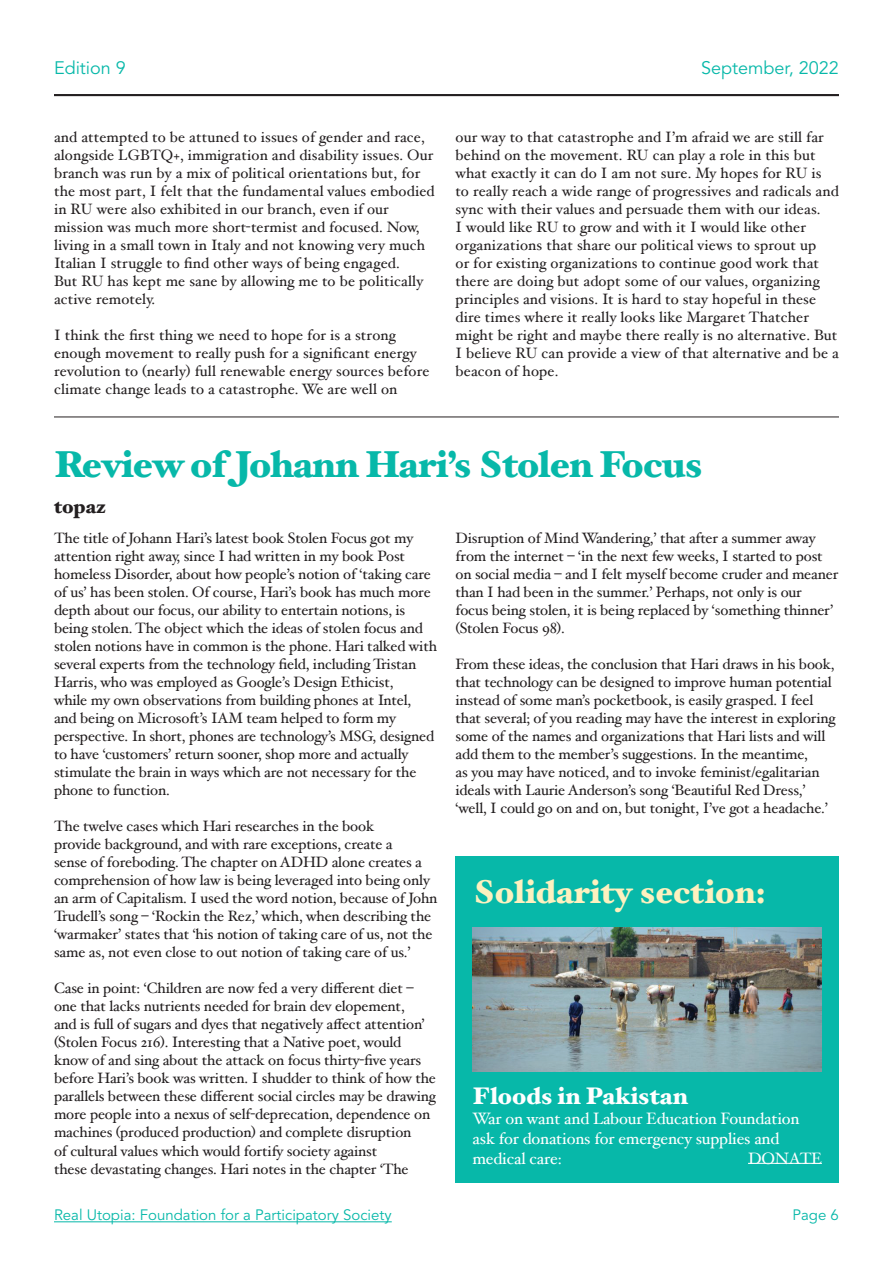
<style>
.page{position:relative;width:893px;height:1263px;background:#fff}
.page>*{position:absolute;margin:0;border:0;box-sizing:border-box;transform-origin:0 0}
.t1{font:900 37.5px "Hoefler Text";letter-spacing:-.02em;color:#07b8a9}
.t2{font:900 33px "Hoefler Text";color:#fdf1bf}
.t3{font:900 24px "Hoefler Text";color:#fff}
.t4{font:900 19.5px "Hoefler Text";color:#231f20}
.t5{font:18px "Avenir LT Std";color:#07b8a9}
.t6{font:16.5px/19.8px "Hoefler Text";letter-spacing:-.01em;color:#fff}
.t7{font:15px/18px "Hoefler Text";letter-spacing:-.01em;color:#231f20}
.t8{font:15px/18px "Hoefler Text";letter-spacing:.01em;color:#231f20}
.t9{font:15px "Avenir LT Std";color:#07b8a9}
</style>
<div class="page">
<hr style="left:54px;top:1221px;width:338px;height:1px;background:#07b8a9">
<hr style="left:54px;top:94px;width:785px;height:2px;background:#231f20">
<hr style="left:54px;top:417px;width:785px;height:1px;background:#231f20">
<div style="left:455px;top:856px;width:384px;height:326px;background:#07b8a9"></div>
<hr style="left:748px;top:1163px;width:74px;height:1px;background:#fff">
<img style="left:473px;top:927px;width:349px;height:144px">
<p class="t5" style="left:54px;top:57px;width:73px">Edition 9</p>
<p class="t5" style="left:701px;top:57px;width:139px">September, 2022</p>
<p class="t8" style="left:54px;top:127px;width:382px">and attempted to be attuned to issues of gender and race, alongside LGBTQ+, immigration and disability issues. Our branch was run by a mix of political orientations but, for the most part, I felt that the fundamental values embodied in RU were also exhibited in our branch, even if our mission was much more short-termist and focused. Now, living in a small town in Italy and not knowing very much Italian I struggle to find other ways of being engaged.<br>But RU has kept me sane by allowing me to be politically active remotely.</p>
<p class="t8" style="left:54px;top:325px;width:377px">I think the first thing we need to hope for is a strong enough movement to really push for a significant energy revolution to (nearly) full renewable energy sources before climate change leads to a catastrophe. We are well on</p>
<p class="t8" style="left:455px;top:127px;width:385px">our way to that catastrophe and I’m afraid we are still far behind on the movement. RU can play a role in this but what exactly it can do I am not sure. My hopes for RU is<br>to really reach a wide range of progressives and radicals and sync with their values and persuade them with our ideas.<br>I would like RU to grow and with it I would like other organizations that share our political views to sprout up<br>or for existing organizations to continue good work that there are doing but adopt some of our values, organizing principles and visions. It is hard to stay hopeful in these dire times where it really looks like Margaret Thatcher might be right and maybe there really is no alternative. But I believe RU can provide a view of that alternative and be a beacon of hope.</p>
<h1 class="t1" style="left:54px;top:442px;width:650px">Review of Johann Hari’s Stolen Focus</h1>
<h3 class="t4" style="left:54px;top:495px;width:53px">topaz</h3>
<p class="t7" style="left:54px;top:529px;width:385px">The title of Johann Hari’s latest book Stolen Focus got my attention right away, since I had written in my book Post homeless Disorder, about how people’s notion of ‘taking care of us’ has been stolen. Of course, Hari’s book has much more depth about our focus, our ability to entertain notions, is being stolen. The object which the ideas of stolen focus and stolen notions have in common is the phone. Hari talked with several experts from the technology field, including Tristan Harris, who was employed as Google’s Design Ethicist,<br>while my own observations from building phones at Intel, and being on Microsoft’s IAM team helped to form my perspective. In short, phones are technology’s MSG, designed to have ‘customers’ return sooner, shop more and actually stimulate the brain in ways which are not necessary for the phone to function.</p>
<p class="t7" style="left:54px;top:817px;width:385px">The twelve cases which Hari researches in the book<br>provide background, and with rare exceptions, create a<br>sense of foreboding. The chapter on ADHD alone creates a comprehension of how law is being leveraged into being only an arm of Capitalism. I used the word notion, because of John Trudell’s song – ‘Rockin the Rez,’ which, when describing the ‘warmaker’ states that ‘his notion of taking care of us, not the same as, not even close to out notion of taking care of us.’</p>
<p class="t7" style="left:54px;top:979px;width:383px">Case in point: ‘Children are now fed a very different diet – one that lacks nutrients needed for brain dev elopement,<br>and is full of sugars and dyes that negatively affect attention’ (Stolen Focus 216). Interesting that a Native poet, would know of and sing about the attack on focus thirty-five years before Hari’s book was written. I shudder to think of how the parallels between these different social circles may be drawing more people into a nexus of self-deprecation, dependence on machines (produced production) and complete disruption<br>of cultural values which would fortify society against<br>these devastating changes. Hari notes in the chapter ‘The</p>
<p class="t9" style="left:54px;top:1206px;width:339px">Real Utopia: Foundation for a Participatory Society</p>
<p class="t7" style="left:455px;top:529px;width:384px">Disruption of Mind Wandering,’ that after a summer away from the internet – ‘in the next few weeks, I started to post on social media – and I felt myself become cruder and meaner than I had been in the summer.’ Perhaps, not only is our focus being stolen, it is being replaced by ‘something thinner’ (Stolen Focus 98).</p>
<p class="t7" style="left:455px;top:655px;width:382px">From these ideas, the conclusion that Hari draws in his book, that technology can be designed to improve human potential instead of some man’s pocketbook, is easily grasped. I feel that several; of you reading may have the interest in exploring some of the names and organizations that Hari lists and will add them to the member’s suggestions. In the meantime,<br>as you may have noticed, and to invoke feminist/egalitarian ideals with Laurie Anderson’s song ‘Beautiful Red Dress,’ ‘well, I could go on and on, but tonight, I’ve got a headache.’</p>
<h2 class="t2" style="left:473px;top:872px;width:295px">Solidarity section:</h2>
<h3 class="t3" style="left:472px;top:1082px;width:217px">Floods in Pakistan</h3>
<p class="t6" style="left:472px;top:1108px;width:329px">War on want and Labour Education Foundation ask for donations for emergency supplies and medical care:</p>
<p class="t6" style="left:748px;top:1148px;width:75px">DONATE</p>
<p class="t9" style="left:793px;top:1206px;width:48px">Page 6</p>
</div>
